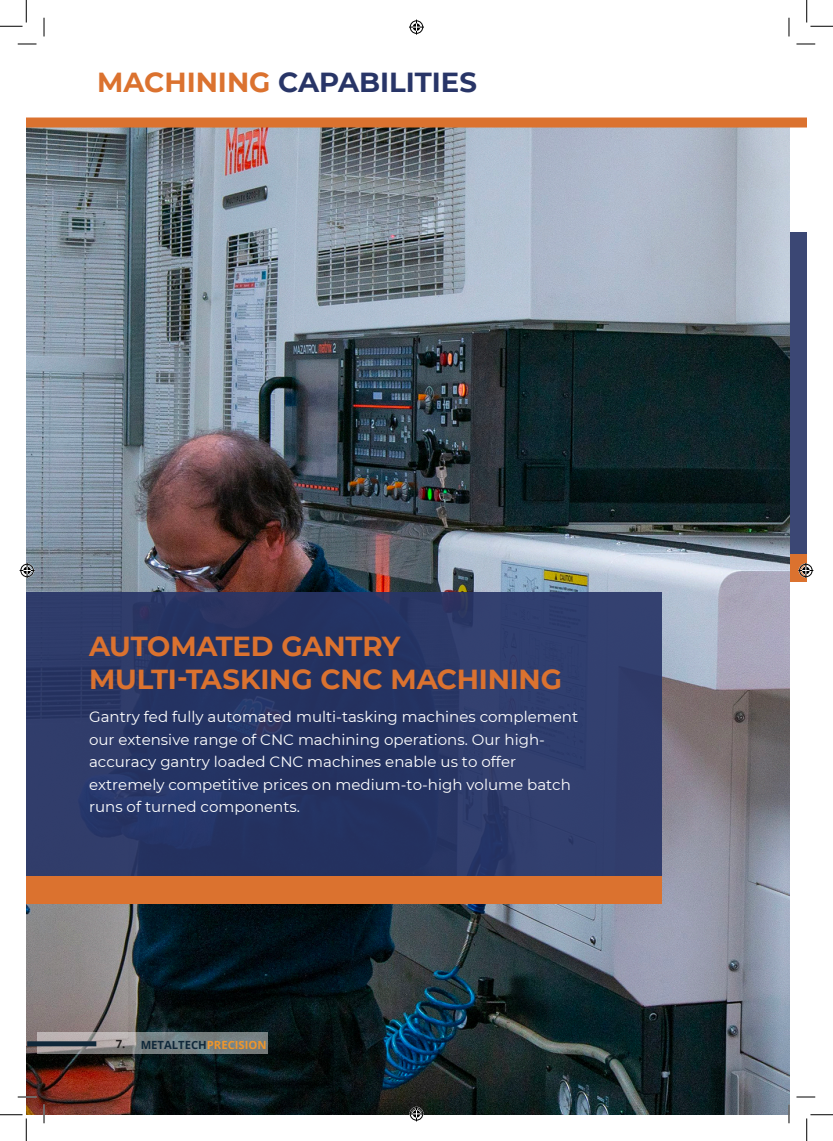
<style>
.page{position:relative;width:833px;height:1141px;background:#fff}
.page>*{position:absolute;margin:0;border:0;box-sizing:border-box;transform-origin:0 0}
.Title_01{font:700 27.5px "Montserrat";letter-spacing:-.005em;color:#db722f}
.Title_01-2{font:700 27.5px "Montserrat";color:#283567}
.Intro_text{font:15px/22.5px "Montserrat";color:#fff}
.Text_03_Left{font:700 11.25px "Open Sans";color:#10283a}
.Text_03_Left-2{font:700 11.25px "Open Sans";color:#231f20}
.s1{color:#db722f}
.s2{color:#ef962a}
</style>
<div class="page">
<img style="left:26px;top:127px;width:763px;height:987px">
<svg style="left:38px;top:1032px;width:230px;height:22px;background:#888c8d"></svg>
<div style="left:27px;top:1041px;width:69px;height:5px;background:#10283a"></div>
<div style="left:26px;top:592px;width:635px;height:288px;background:#283567"></div>
<div style="left:789px;top:232px;width:17px;height:322px;background:#3b4774"></div>
<svg style="left:26px;top:26px;width:780px;height:101px"></svg>
<div style="left:26px;top:875px;width:635px;height:28px;background:#db722f"></div>
<div style="left:789px;top:554px;width:17px;height:28px;background:#db722f"></div>
<svg style="left:18px;top:43px;width:18px;height:2px"></svg>
<svg style="left:796px;top:43px;width:18px;height:2px"></svg>
<svg style="left:18px;top:1096px;width:18px;height:1px"></svg>
<svg style="left:796px;top:1096px;width:18px;height:1px"></svg>
<svg style="left:43px;top:18px;width:2px;height:18px"></svg>
<svg style="left:43px;top:1104px;width:2px;height:19px"></svg>
<svg style="left:787px;top:18px;width:2px;height:18px"></svg>
<svg style="left:787px;top:1104px;width:2px;height:19px"></svg>
<svg style="left:0;top:0;width:27px;height:27px"></svg>
<svg style="left:0;top:1114px;width:27px;height:26px"></svg>
<svg style="left:806px;top:0;width:26px;height:27px"></svg>
<svg style="left:806px;top:1114px;width:26px;height:26px"></svg>
<svg style="left:409px;top:20px;width:15px;height:15px"></svg>
<svg style="left:409px;top:1106px;width:15px;height:15px"></svg>
<svg style="left:20px;top:563px;width:15px;height:15px"></svg>
<svg style="left:798px;top:563px;width:14px;height:15px"></svg>
<p class="Title_01-2" style="left:97px;top:63px;width:381px"><span class="s1">MACHINING</span> CAPABILITIES</p>
<p class="Title_01" style="left:89px;top:626px;width:313px">AUTOMATED GANTRY</p>
<p class="Title_01" style="left:89px;top:659px;width:474px">MULTI-TASKING CNC MACHINING</p>
<p class="Intro_text" style="left:89px;top:705px;width:490px">Gantry fed fully automated multi-tasking machines complement our extensive range of CNC machining operations. Our high&shy;accuracy gantry loaded CNC machines enable us to offer extremely competitive prices on medium-to-high volume batch runs of turned components.</p>
<p class="Text_03_Left-2" style="left:116px;top:1035px;width:11px">7.</p>
<p class="Text_03_Left" style="left:141px;top:1036px;width:127px">METALTECH<span class="s2">PRECISION</span></p>
</div>
